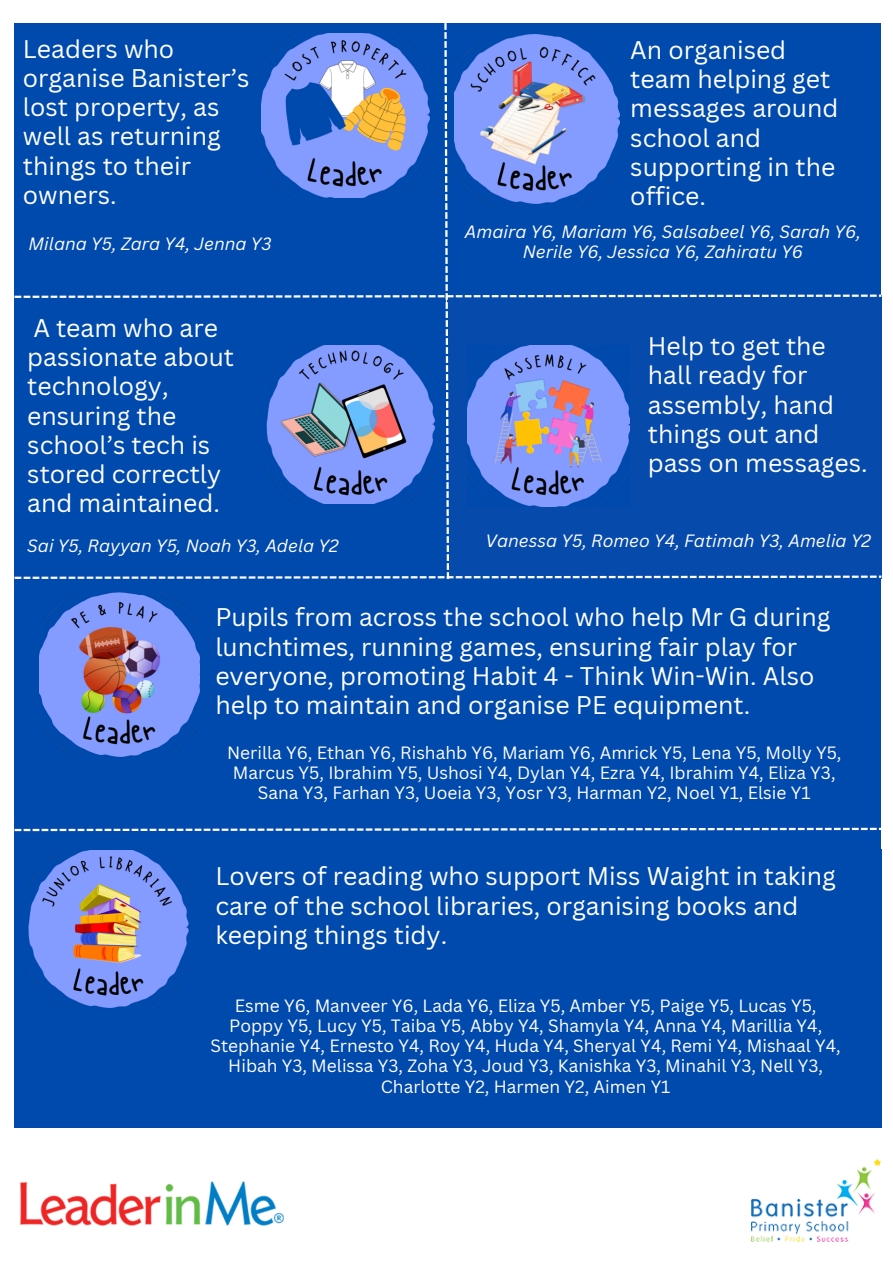
<style>
.page{position:relative;width:893px;height:1263px;background:#fff}
.page>*{position:absolute;margin:0;border:0;box-sizing:border-box;transform-origin:0 0}
.t1{font:24.83px/29.2px "Canva Sans";color:#fff}
.t2{font:17.33px/20.2px "Canva Sans";color:#fff;text-align:center}
.t3{font:italic 17.33px/20.2px "Canva Sans";color:#fff;text-align:center}
</style>
<div class="page">
<div style="left:14px;top:579px;width:867px;height:272px;background:#004aad"></div>
<img style="left:39px;top:592px;width:160px;height:166px">
<svg style="left:15px;top:23px;width:866px;height:556px;background:#1c59b5"></svg>
<div style="left:14px;top:849px;width:867px;height:279px;background:#004aad"></div>
<img style="left:27px;top:851px;width:163px;height:157px">
<img style="left:20px;top:1181px;width:264px;height:45px">
<img style="left:751px;top:1159px;width:130px;height:82px">
<svg style="left:15px;top:828px;width:866px;height:3px;background:#8daeda"></svg>
<h1 class="t1" style="left:23px;top:33px;width:228px">Leaders who organise Banister’s lost property, as well as returning things to their owners.</h1>
<p class="t3" style="left:29px;top:233px;width:244px">Milana Y5, Zara Y4, Jenna Y3</p>
<p class="t1" style="left:27px;top:313px;width:208px">A team who are passionate about technology, ensuring the school’s tech is stored correctly and maintained.</p>
<p class="t3" style="left:27px;top:535px;width:313px">Sai Y5, Rayyan Y5, Noah Y3, Adela Y2</p>
<p class="t1" style="left:630px;top:34px;width:210px">An organised team helping get messages around school and supporting in the office.</p>
<p class="t3" style="left:465px;top:221px;width:398px">Amaira Y6, Mariam Y6, Salsabeel Y6, Sarah Y6,<br>Nerile Y6, Jessica Y6, Zahiratu Y6</p>
<h1 class="t1" style="left:648px;top:331px;width:221px">Help to get the hall ready for assembly, hand things out and pass on messages.</h1>
<p class="t3" style="left:485px;top:530px;width:387px">Vanessa Y5, Romeo Y4, Fatimah Y3, Amelia Y2</p>
<h1 class="t1" style="left:215px;top:602px;width:617px">Pupils from across the school who help Mr G during lunchtimes, running games, ensuring fair play for everyone, promoting Habit 4 - Think Win-Win. Also help to maintain and organise PE equipment.</h1>
<p class="t2" style="left:227px;top:742px;width:616px">Nerilla Y6, Ethan Y6, Rishahb Y6, Mariam Y6, Amrick Y5, Lena Y5, Molly Y5,<br>Marcus Y5, Ibrahim Y5, Ushosi Y4, Dylan Y4, Ezra Y4, Ibrahim Y4, Eliza Y3,<br>Sana Y3, Farhan Y3, Uoeia Y3, Yosr Y3, Harman Y2, Noel Y1, Elsie Y1</p>
<p class="t1" style="left:215px;top:861px;width:622px">Lovers of reading who support Miss Waight in taking care of the school libraries, organising books and keeping things tidy.</p>
<p class="t2" style="left:211px;top:995px;width:631px">Esme Y6, Manveer Y6, Lada Y6, Eliza Y5, Amber Y5, Paige Y5, Lucas Y5, Poppy Y5, Lucy Y5, Taiba Y5, Abby Y4, Shamyla Y4, Anna Y4, Marillia Y4, Stephanie Y4, Ernesto Y4, Roy Y4, Huda Y4, Sheryal Y4, Remi Y4, Mishaal Y4, Hibah Y3, Melissa Y3, Zoha Y3, Joud Y3, Kanishka Y3, Minahil Y3, Nell Y3, Charlotte Y2, Harmen Y2, Aimen Y1</p>
</div>
